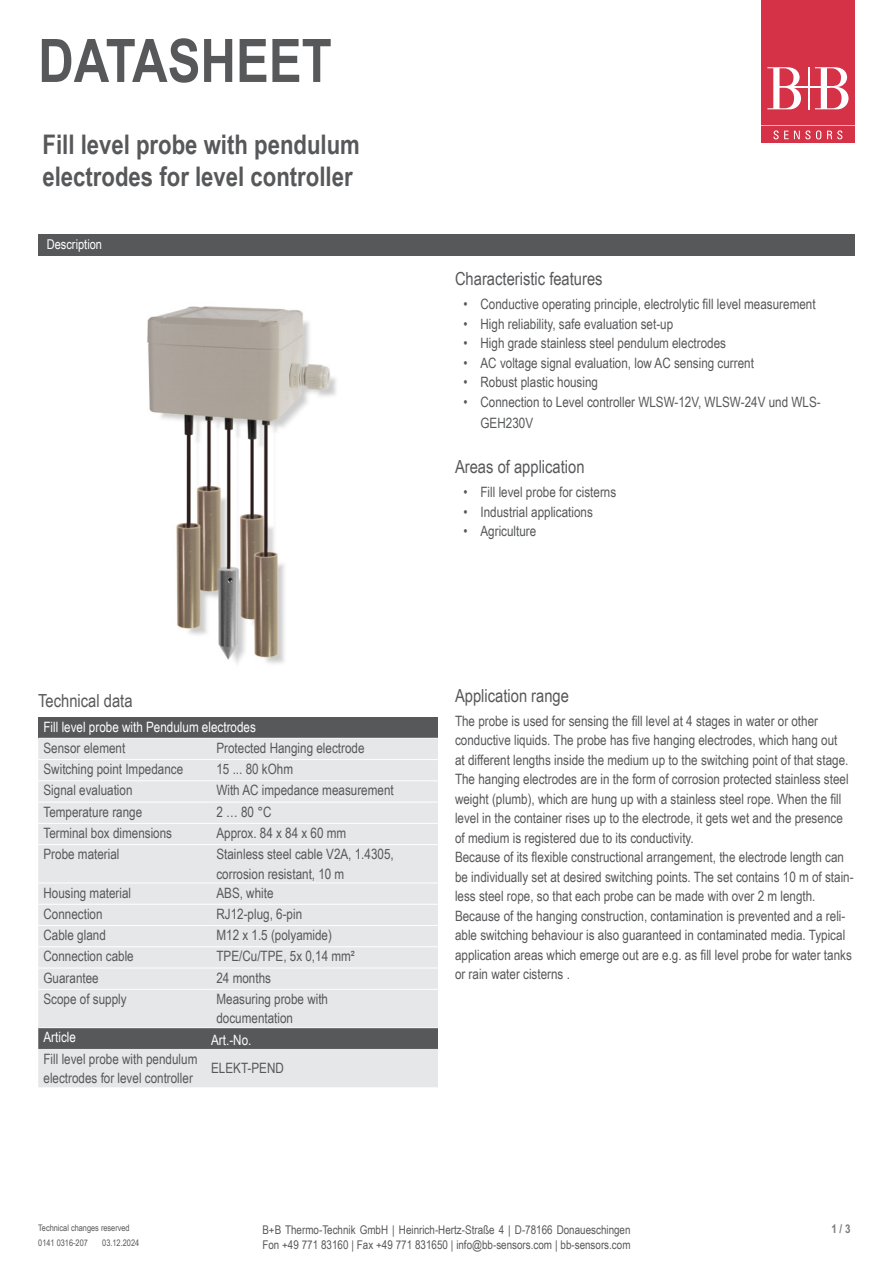
<style>
.page{position:relative;width:893px;height:1263px;background:#fff}
.page>*{position:absolute;margin:0;border:0;box-sizing:border-box;transform-origin:0 0}
.t1{font:700 60px "Arial Narrow";color:#57585a}
.t2{font:700 27px/32.4px "Arial Narrow";color:#57585a}
.t3{font:18px "Arial Narrow";color:#57585a}
.t4{font:14.25px/19.5px "Arial Narrow";color:#57585a}
.t5{font:14.25px "Arial Narrow";color:#fff}
.t6{font:13.5px "Arial Narrow";color:#fff}
.t7{font:12px/14.4px "Arial Narrow";color:#57585a}
.t8{font:700 12px "Arial Narrow";color:#787a7d}
.t9{font:9px/15px "Arial Narrow";color:#57585a}
</style>
<div class="page">
<div style="left:38px;top:234px;width:817px;height:21px;background:#57585a"></div>
<div style="left:38px;top:717px;width:400px;height:21px;background:#57585a"></div>
<div style="left:38px;top:739px;width:400px;height:348px;background:#e6e7e9"></div>
<div style="left:38px;top:1028px;width:400px;height:21px;background:#57585a"></div>
<hr style="left:38px;top:759px;width:173px;height:1px;background:#fff">
<hr style="left:211px;top:759px;width:227px;height:1px;background:#fff">
<hr style="left:38px;top:780px;width:173px;height:1px;background:#fff">
<hr style="left:211px;top:780px;width:227px;height:1px;background:#fff">
<hr style="left:38px;top:802px;width:173px;height:1px;background:#fff">
<hr style="left:211px;top:802px;width:227px;height:1px;background:#fff">
<hr style="left:38px;top:823px;width:173px;height:1px;background:#fff">
<hr style="left:211px;top:823px;width:227px;height:1px;background:#fff">
<hr style="left:38px;top:844px;width:173px;height:1px;background:#fff">
<hr style="left:211px;top:844px;width:227px;height:1px;background:#fff">
<hr style="left:38px;top:883px;width:173px;height:1px;background:#fff">
<hr style="left:211px;top:883px;width:227px;height:1px;background:#fff">
<hr style="left:38px;top:904px;width:173px;height:1px;background:#fff">
<hr style="left:211px;top:904px;width:227px;height:1px;background:#fff">
<hr style="left:38px;top:925px;width:173px;height:1px;background:#fff">
<hr style="left:211px;top:925px;width:227px;height:1px;background:#fff">
<hr style="left:38px;top:946px;width:173px;height:1px;background:#fff">
<hr style="left:211px;top:946px;width:227px;height:1px;background:#fff">
<hr style="left:38px;top:968px;width:173px;height:1px;background:#fff">
<hr style="left:211px;top:968px;width:227px;height:1px;background:#fff">
<hr style="left:38px;top:989px;width:173px;height:1px;background:#fff">
<hr style="left:211px;top:989px;width:227px;height:1px;background:#fff">
<hr style="left:38px;top:1027px;width:173px;height:1px;background:#fff">
<hr style="left:211px;top:1027px;width:227px;height:1px;background:#fff">
<img style="left:147px;top:306px;width:189px;height:358px">
<div style="left:761px;top:126px;width:94px;height:17px;background:#d63247"></div>
<svg style="left:761px;top:0;width:94px;height:139px"></svg>
<h1 class="t1" style="left:38px;top:15px;width:295px">DATASHEET</h1>
<h2 class="t2" style="left:43px;top:127px;width:319px">Fill level probe with pendulum electrodes for level controller</h2>
<p class="t6" style="left:47px;top:235px;width:57px">Description</p>
<p class="t6" style="left:72px;top:235px;width:57px">Description</p>
<p class="t3" style="left:38px;top:687px;width:96px">Technical data</p>
<p class="t5" style="left:44px;top:716px;width:214px">Fill level probe with Pendulum electrodes</p>
<p class="t4" style="left:44px;top:738px;width:83px">Sensor element</p>
<p class="t4" style="left:216px;top:738px;width:150px">Protected Hanging electrode</p>
<p class="t4" style="left:44px;top:759px;width:141px">Switching point Impedance</p>
<p class="t4" style="left:216px;top:759px;width:78px">15 ... 80 kOhm</p>
<p class="t4" style="left:44px;top:780px;width:90px">Signal evaluation</p>
<p class="t4" style="left:216px;top:780px;width:179px">With AC impedance measurement</p>
<p class="t4" style="left:44px;top:801px;width:100px">Temperature range</p>
<p class="t4" style="left:216px;top:801px;width:57px">2 … 80 °C</p>
<p class="t4" style="left:44px;top:823px;width:130px">Terminal box dimensions</p>
<p class="t4" style="left:216px;top:823px;width:131px">Approx. 84 x 84 x 60 mm</p>
<p class="t4" style="left:44px;top:844px;width:77px">Probe material</p>
<p class="t4" style="left:216px;top:844px;width:179px">Stainless steel cable V2A, 1.4305, corrosion resistant, 10 m</p>
<p class="t4" style="left:44px;top:882px;width:89px">Housing material</p>
<p class="t4" style="left:216px;top:882px;width:59px">ABS, white</p>
<p class="t4" style="left:44px;top:903px;width:61px">Connection</p>
<p class="t4" style="left:216px;top:903px;width:87px">RJ12-plug, 6-pin</p>
<p class="t4" style="left:44px;top:925px;width:64px">Cable gland</p>
<p class="t4" style="left:216px;top:925px;width:117px">M12 x 1.5 (polyamide)</p>
<p class="t4" style="left:44px;top:946px;width:92px">Connection cable</p>
<p class="t4" style="left:216px;top:946px;width:140px">TPE/Cu/TPE, 5x 0,14 mm²</p>
<p class="t4" style="left:44px;top:967px;width:57px">Guarantee</p>
<p class="t4" style="left:216px;top:967px;width:56px">24 months</p>
<p class="t4" style="left:44px;top:989px;width:85px">Scope of supply</p>
<p class="t4" style="left:216px;top:989px;width:113px">Measuring probe with documentation</p>
<p class="t5" style="left:44px;top:1027px;width:34px">Article</p>
<p class="t5" style="left:211px;top:1029px;width:42px">Art.-No.</p>
<p class="t4" style="left:44px;top:1048px;width:155px">Fill level probe with pendulum electrodes for level controller</p>
<p class="t4" style="left:211px;top:1058px;width:74px">ELEKT-PEND</p>
<p class="t3" style="left:455px;top:266px;width:149px">Characteristic features</p>
<p class="t4" style="left:463px;top:294px;width:354px">• Conductive operating principle, electrolytic fill level measurement</p>
<p class="t4" style="left:463px;top:313px;width:211px">• High reliability, safe evaluation set-up</p>
<p class="t4" style="left:463px;top:333px;width:264px">• High grade stainless steel pendulum electrodes</p>
<p class="t4" style="left:463px;top:352px;width:292px">• AC voltage signal evaluation, low AC sensing current</p>
<p class="t4" style="left:463px;top:372px;width:136px">• Robust plastic housing</p>
<p class="t4" style="left:480px;top:390px;width:342px;line-height:21.6px;text-indent:-17px">• Connection to Level controller WLSW-12V, WLSW-24V und WLS-<br>GEH230V</p>
<p class="t3" style="left:455px;top:454px;width:131px">Areas of application</p>
<p class="t4" style="left:463px;top:482px;width:154px">• Fill level probe for cisterns</p>
<p class="t4" style="left:463px;top:501px;width:131px">• Industrial applications</p>
<p class="t4" style="left:463px;top:521px;width:74px">• Agriculture</p>
<p class="t3" style="left:455px;top:682px;width:116px">Application range</p>
<p class="t4" style="left:455px;top:710px;width:400px">The probe is used for sensing the fill level at 4 stages in water or other conductive liquids. The probe has five hanging electrodes, which hang out<br>at different lengths inside the medium up to the switching point of that stage.<br>The hanging electrodes are in the form of corrosion protected stainless steel weight (plumb), which are hung up with a stainless steel rope. When the fill level in the container rises up to the electrode, it gets wet and the presence of medium is registered due to its conductivity.<br>Because of its flexible constructional arrangement, the electrode length can be individually set at desired switching points. The set contains 10 m of stain&shy;less steel rope, so that each probe can be made with over 2 m length.<br>Because of the hanging construction, contamination is prevented and a reli&shy;able switching behaviour is also guaranteed in contaminated media. Typical application areas which emerge out are e.g. as fill level probe for water tanks or rain water cisterns .</p>
<p class="t9" style="left:38px;top:1220px;width:93px">Technical changes reserved<br>0141 0316-207</p>
<p class="t9" style="left:102px;top:1235px;width:38px">03.12.2024</p>
<p class="t7" style="left:262px;top:1222px;width:370px">B+B Thermo-Technik GmbH | Heinrich-Hertz-Straße 4 | D-78166 Donaueschingen<br>Fon +49 771 83160 | Fax +49 771 831650 | info@bb-sensors.com | bb-sensors.com</p>
<p class="t8" style="left:831px;top:1220px;width:21px">1 / 3</p>
</div>
